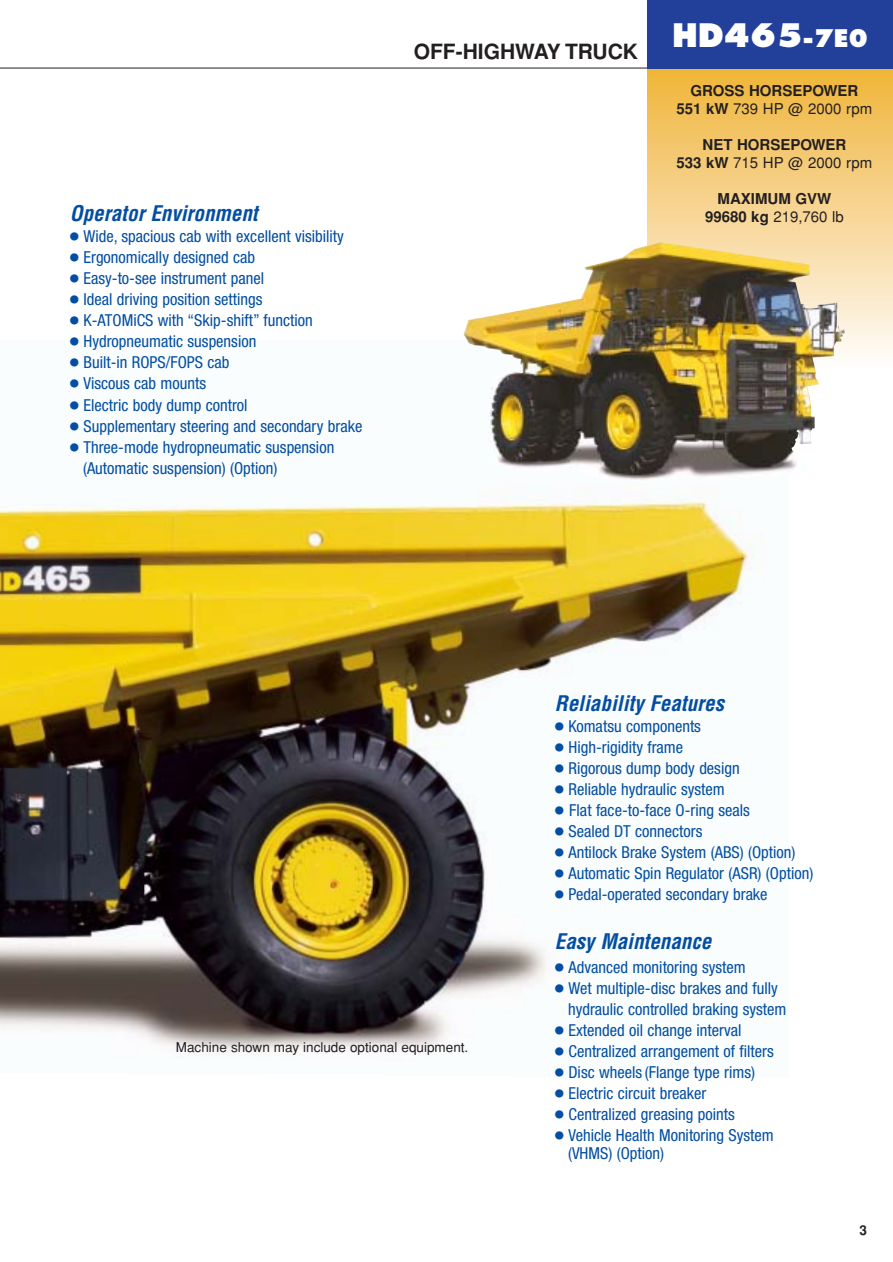
<style>
.page{position:relative;width:893px;height:1262px;background:#fff}
.page>*{position:absolute;margin:0;border:0;box-sizing:border-box;transform-origin:0 0}
.t1{font:800 31.5px "Futura";color:#fff}
.t2{font:italic 700 condensed 21px "Helvetica";color:#034ea2}
.t3{font:700 21px "Helvetica";color:#231f20}
.t4{font:condensed 16.5px/21px "Helvetica Neue";color:#034ea2}
.t5{font:700 15px/18px "Helvetica";color:#231f20;text-align:center}
.t6{font:13.5px "Helvetica";color:#231f20}
.t7{font:700 13.5px "Helvetica";color:#231f20}
.s1{font-family:"Universal Newswith Comm Pi";font-stretch:normal}
.s2{font-size:23.7px}
.s3{font-weight:400}
</style>
<div class="page">
<img style="left:0;top:500px;width:757px;height:552px">
<hr style="left:0;top:68px;width:892px;height:1px;background:#231f20">
<svg style="left:647px;top:68px;width:245px;height:287px"></svg>
<div style="left:647px;top:0;width:245px;height:68px;background:#223f9a"></div>
<img style="left:463px;top:333px;width:380px;height:148px">
<p class="t2" style="left:70px;top:206px;width:189px">Operator Environment</p>
<p class="t4" style="left:70px;top:227px;width:275px"><span class="s1">●</span> Wide, spacious cab with excellent visibility</p>
<p class="t4" style="left:70px;top:248px;width:186px"><span class="s1">●</span> Ergonomically designed cab</p>
<p class="t4" style="left:70px;top:269px;width:196px"><span class="s1">●</span> Easy-to-see instrument panel</p>
<p class="t4" style="left:70px;top:290px;width:194px"><span class="s1">●</span> Ideal driving position settings</p>
<p class="t4" style="left:70px;top:311px;width:244px"><span class="s1">●</span> K-ATOMiCS with “Skip-shift” function</p>
<p class="t4" style="left:70px;top:332px;width:188px"><span class="s1">●</span> Hydropneumatic suspension</p>
<p class="t4" style="left:70px;top:353px;width:161px"><span class="s1">●</span> Built-in ROPS/FOPS cab</p>
<p class="t4" style="left:70px;top:374px;width:138px"><span class="s1">●</span> Viscous cab mounts</p>
<p class="t4" style="left:70px;top:395px;width:179px"><span class="s1">●</span> Electric body dump control</p>
<p class="t4" style="left:70px;top:416px;width:294px"><span class="s1">●</span> Supplementary steering and secondary brake</p>
<p class="t4" style="left:83px;top:437px;width:253px;text-indent:-13px"><span class="s1">●</span> Three-mode hydropneumatic suspension (Automatic suspension) (Option)</p>
<p class="t3" style="left:414px;top:44px;width:226px">OFF-HIGHWAY TRUCK</p>
<h1 class="t1" style="left:672px;top:21px;width:197px">HD465<span class="s2">-7E0</span></h1>
<p class="t5" style="left:676px;top:83px;width:197px">GROSS HORSEPOWER<br>551 kW <span class="s3">739 HP @ 2000 rpm</span></p>
<p class="t5" style="left:676px;top:137px;width:197px">NET HORSEPOWER<br>533 kW <span class="s3">715 HP @ 2000 rpm</span></p>
<p class="t5" style="left:705px;top:191px;width:140px">MAXIMUM GVW<br>99680 kg <span class="s3">219,760 lb</span></p>
<p class="t6" style="left:176px;top:1042px;width:294px">Machine shown may include optional equipment.</p>
<p class="t2" style="left:555px;top:695px;width:171px">Reliability Features</p>
<p class="t4" style="left:555px;top:716px;width:147px"><span class="s1">●</span> Komatsu components</p>
<p class="t4" style="left:555px;top:737px;width:130px"><span class="s1">●</span> High-rigidity frame</p>
<p class="t4" style="left:555px;top:758px;width:186px"><span class="s1">●</span> Rigorous dump body design</p>
<p class="t4" style="left:555px;top:779px;width:171px"><span class="s1">●</span> Reliable hydraulic system</p>
<p class="t4" style="left:555px;top:800px;width:196px"><span class="s1">●</span> Flat face-to-face O-ring seals</p>
<p class="t4" style="left:555px;top:821px;width:149px"><span class="s1">●</span> Sealed DT connectors</p>
<p class="t4" style="left:555px;top:842px;width:242px"><span class="s1">●</span> Antilock Brake System (ABS) (Option)</p>
<p class="t4" style="left:555px;top:863px;width:260px"><span class="s1">●</span> Automatic Spin Regulator (ASR) (Option)</p>
<p class="t4" style="left:555px;top:884px;width:214px"><span class="s1">●</span> Pedal-operated secondary brake</p>
<p class="t2" style="left:555px;top:933px;width:158px">Easy Maintenance</p>
<p class="t4" style="left:555px;top:957px;width:192px"><span class="s1">●</span> Advanced monitoring system</p>
<p class="t4" style="left:568px;top:978px;width:220px;text-indent:-13px"><span class="s1">●</span> Wet multiple-disc brakes and fully hydraulic controlled braking system</p>
<p class="t4" style="left:555px;top:1020px;width:188px"><span class="s1">●</span> Extended oil change interval</p>
<p class="t4" style="left:555px;top:1041px;width:220px"><span class="s1">●</span> Centralized arrangement of filters</p>
<p class="t4" style="left:555px;top:1062px;width:202px"><span class="s1">●</span> Disc wheels (Flange type rims)</p>
<p class="t4" style="left:555px;top:1083px;width:153px"><span class="s1">●</span> Electric circuit breaker</p>
<p class="t4" style="left:555px;top:1104px;width:181px"><span class="s1">●</span> Centralized greasing points</p>
<p class="t4" style="left:568px;top:1127px;width:207px;line-height:18px;text-indent:-13px"><span class="s1">●</span> Vehicle Health Monitoring System (VHMS) (Option)</p>
<p class="t7" style="left:859px;top:1225px;width:9px">3</p>
</div>
